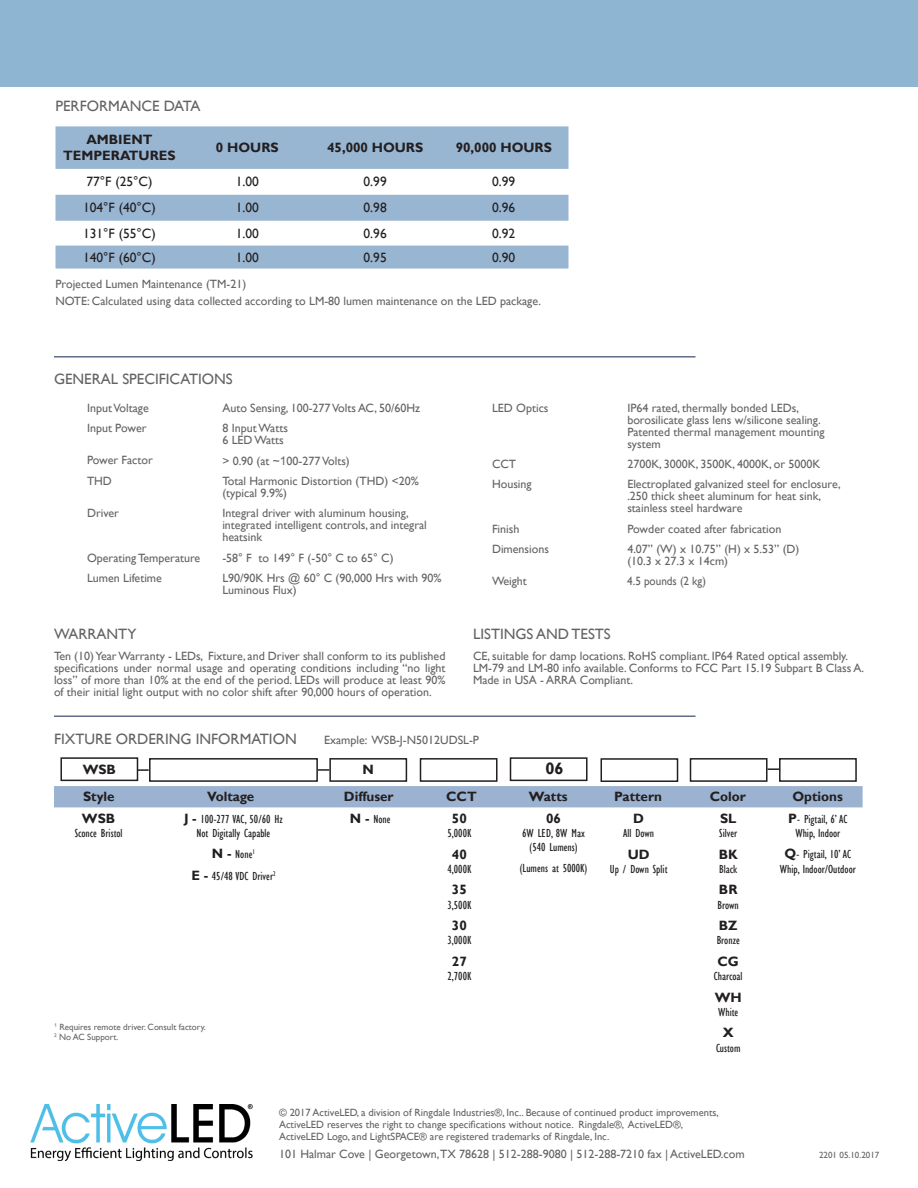
<style>
.page{position:relative;width:918px;height:1188px;background:#fff}
.page>*{position:absolute;margin:0;border:0;box-sizing:border-box;transform-origin:0 0}
.t1{font:700 16.5px "Gill Sans";color:#221e1f}
.t2{font:15px "Gill Sans";color:#636366}
.t3{font:700 13.5px/16.2px "Gill Sans";color:#231f20;text-align:center}
.t4{font:13.5px "Gill Sans";color:#231f20}
.t5{font:12px/12px "Gill Sans";color:#636366}
.t6{font:condensed 12px/14.4px "Gill Sans";color:#231f20;text-align:center}
.t7{font:12px "Gill Sans";color:#636366;scale:.93 1}
.t8{font:10.5px/12px "Gill Sans";color:#636366}
.t9{font:9px/10.8px "Gill Sans";color:#636366}
.s1{font-family:"Arial"}
.s2{font-weight:700;font-stretch:normal;font-size:13.5px}
</style>
<div class="page">
<div style="left:0;top:0;width:918px;height:87px;background:#8eb5d2"></div>
<hr style="left:54px;top:356px;width:642px;height:2px;background:#626c89">
<hr style="left:54px;top:716px;width:642px;height:1px;background:#626c89">
<div style="left:56px;top:126px;width:512px;height:43px;background:#98b5d2"></div>
<div style="left:56px;top:195px;width:512px;height:26px;background:#98b5d2"></div>
<div style="left:56px;top:246px;width:512px;height:23px;background:#98b5d2"></div>
<img style="left:30px;top:1105px;width:223px;height:56px">
<div style="left:54px;top:786px;width:809px;height:21px;background:#9bb2d0"></div>
<div style="left:60px;top:757px;width:78px;height:24px;border:2px solid #231f20"></div>
<div style="left:779px;top:758px;width:78px;height:24px;border:2px solid #231f20"></div>
<div style="left:690px;top:758px;width:78px;height:24px;border:2px solid #231f20"></div>
<div style="left:510px;top:757px;width:78px;height:24px;border:2px solid #231f20"></div>
<div style="left:420px;top:758px;width:78px;height:24px;border:2px solid #231f20"></div>
<div style="left:329px;top:758px;width:78px;height:24px;border:2px solid #231f20"></div>
<div style="left:149px;top:758px;width:169px;height:24px;border:2px solid #231f20"></div>
<svg style="left:318px;top:769px;width:11px;height:2px"></svg>
<svg style="left:768px;top:768px;width:11px;height:2px"></svg>
<svg style="left:137px;top:769px;width:12px;height:2px"></svg>
<div style="left:601px;top:758px;width:77px;height:24px;border:2px solid #231f20"></div>
<p class="t2" style="left:56px;top:97px;width:146px">PERFORMANCE DATA</p>
<p class="t3" style="left:63px;top:132px;width:114px">AMBIENT<br>TEMPERATURES</p>
<p class="t3" style="left:216px;top:140px;width:64px">0 HOURS</p>
<p class="t3" style="left:327px;top:140px;width:98px">45,000 HOURS</p>
<p class="t3" style="left:456px;top:140px;width:98px">90,000 HOURS</p>
<p class="t4" style="left:86px;top:174px;width:68px">77°F (25°C)</p>
<p class="t4" style="left:236px;top:174px;width:25px">1.00</p>
<p class="t4" style="left:364px;top:174px;width:25px">0.99</p>
<p class="t4" style="left:492px;top:174px;width:25px">0.99</p>
<p class="t4" style="left:83px;top:200px;width:74px">104°F (40°C)</p>
<p class="t4" style="left:236px;top:200px;width:25px">1.00</p>
<p class="t4" style="left:364px;top:200px;width:25px">0.98</p>
<p class="t4" style="left:492px;top:200px;width:25px">0.96</p>
<p class="t4" style="left:83px;top:225px;width:74px">131°F (55°C)</p>
<p class="t4" style="left:236px;top:225px;width:25px">1.00</p>
<p class="t4" style="left:364px;top:225px;width:25px">0.96</p>
<p class="t4" style="left:492px;top:225px;width:25px">0.92</p>
<p class="t4" style="left:83px;top:249px;width:74px">140°F (60°C)</p>
<p class="t4" style="left:236px;top:249px;width:25px">1.00</p>
<p class="t4" style="left:364px;top:249px;width:25px">0.95</p>
<p class="t4" style="left:492px;top:249px;width:25px">0.90</p>
<p class="t5" style="left:56px;top:276px;width:487px;line-height:16.5px">Projected Lumen Maintenance (TM-21)<br>NOTE: Calculated using data collected according to LM-80 lumen maintenance on the LED package.</p>
<p class="t2" style="left:54px;top:370px;width:180px">GENERAL SPECIFICATIONS</p>
<p class="t5" style="left:87px;top:402px;width:63px">Input Voltage</p>
<p class="t5" style="left:222px;top:402px;width:199px">Auto Sensing, 100-277 Volts AC, 50/60Hz</p>
<p class="t5" style="left:87px;top:422px;width:61px">Input Power</p>
<p class="t5" style="left:222px;top:422px;width:67px">8 Input Watts<br>6 LED Watts</p>
<p class="t5" style="left:87px;top:455px;width:67px">Power Factor</p>
<p class="t5" style="left:222px;top:455px;width:129px">&gt; 0.90 (at ~<span class="s1">1</span>00-277 Volts)</p>
<p class="t5" style="left:87px;top:475px;width:26px">THD</p>
<p class="t5" style="left:222px;top:475px;width:198px">Total Harmonic Distortion (THD) &lt;20% (typical 9.9%)</p>
<p class="t5" style="left:87px;top:508px;width:33px">Driver</p>
<p class="t5" style="left:222px;top:508px;width:206px">Integral driver with aluminum housing, integrated intelligent controls, and integral heatsink</p>
<p class="t5" style="left:87px;top:552px;width:115px">Operating Temperature</p>
<p class="t5" style="left:222px;top:552px;width:173px">-58° F to 149° F (-50° C to 65° C)</p>
<p class="t5" style="left:87px;top:572px;width:76px">Lumen Lifetime</p>
<p class="t5" style="left:222px;top:572px;width:221px">L90/90K Hrs @ 60° C (90,000 Hrs with 90%<br>Luminous Flux)</p>
<p class="t2" style="left:54px;top:626px;width:84px">WARRANTY</p>
<p class="t5" style="left:54px;top:651px;width:393px;text-align:justify">Ten (10) Year Warranty - LEDs, Fixture, and Driver shall conform to its published specifications under normal usage and operating conditions including “no light loss” of more than 10% at the end of the period. LEDs will produce at least 90% of their initial light output with no color shift after 90,000 hours of operation.</p>
<p class="t5" style="left:492px;top:402px;width:58px">LED Optics</p>
<p class="t5" style="left:627px;top:402px;width:199px">IP64 rated, thermally bonded LEDs, borosilicate glass lens w/silicone sealing.<br>Patented thermal management mounting system</p>
<p class="t5" style="left:492px;top:458px;width:26px">CCT</p>
<p class="t5" style="left:627px;top:458px;width:195px">2700K, 3000K, 3500K, 4000K, or 5000K</p>
<p class="t5" style="left:492px;top:479px;width:41px">Housing</p>
<p class="t5" style="left:627px;top:479px;width:215px">Electroplated galvanized steel for enclosure, .250 thick sheet aluminum for heat sink, stainless steel hardware</p>
<p class="t5" style="left:492px;top:523px;width:29px">Finish</p>
<p class="t5" style="left:627px;top:523px;width:156px">Powder coated after fabrication</p>
<p class="t5" style="left:492px;top:543px;width:59px">Dimensions</p>
<p class="t5" style="left:627px;top:543px;width:174px">4.07” (W) x 10.75” (H) x 5.53” (D) (10.3 x 27.3 x 14cm)</p>
<p class="t5" style="left:492px;top:575px;width:36px">Weight</p>
<p class="t7" style="left:627px;top:574px;width:86px">4.5 pounds (2 kg)</p>
<p class="t2" style="left:473px;top:626px;width:139px">LISTINGS AND TESTS</p>
<p class="t5" style="left:473px;top:651px;width:393px">CE, suitable for damp locations. RoHS compliant. IP64 Rated optical assembly.<br>LM-79 and LM-80 info available. Conforms to FCC Part 15.19 Subpart B Class A.<br>Made in USA - ARRA Compliant.</p>
<p class="t2" style="left:54px;top:730px;width:244px">FIXTURE ORDERING INFORMATION</p>
<p class="t5" style="left:324px;top:734px;width:157px">Example: WSB-J-N5012UDSL-P</p>
<p class="t3" style="left:363px;top:762px;width:13px">N</p>
<h1 class="t1" style="left:545px;top:759px;width:20px">06</h1>
<p class="t3" style="left:83px;top:762px;width:35px">WSB</p>
<p class="t3" style="left:82px;top:811px;width:35px">WSB</p>
<p class="t6" style="left:75px;top:826px;width:49px">Sconce Bristol</p>
<p class="t3" style="left:83px;top:789px;width:33px">Style</p>
<p class="t3" style="left:207px;top:789px;width:49px">Voltage</p>
<p class="t3" style="left:344px;top:789px;width:51px">Diffuser</p>
<p class="t3" style="left:446px;top:789px;width:32px">CCT</p>
<p class="t3" style="left:529px;top:789px;width:40px">Watts</p>
<p class="t3" style="left:614px;top:789px;width:49px">Pattern</p>
<p class="t3" style="left:710px;top:789px;width:38px">Color</p>
<p class="t3" style="left:792px;top:789px;width:52px">Options</p>
<p class="t6" style="left:350px;top:811px;width:42px"><span class="s2">N -</span> None</p>
<p class="t3" style="left:546px;top:810px;width:16px">06</p>
<p class="t6" style="left:522px;top:826px;width:64px">6W LED, 8W Max (540 Lumens)</p>
<p class="t6" style="left:520px;top:861px;width:69px">(Lumens at 5000K)</p>
<p class="t6" style="left:184px;top:811px;width:100px"><span class="s2">J -</span> 100-277 VAC, 50/60 Hz<br>Not Digitally Capable</p>
<p class="t6" style="left:191px;top:844px;width:86px;line-height:21.3px"><span class="s2">N -</span> None<sup>1<br></sup><span class="s2">E -</span> 45/48 VDC Driver<sup>2</sup></p>
<p class="t6" style="left:788px;top:811px;width:61px"><span class="s2">P</span>- Pigtail, 6’ AC<br>Whip, Indoor</p>
<p class="t6" style="left:780px;top:847px;width:77px"><span class="s2">Q</span>- Pigtail, 10’ AC<br>Whip, Indoor/Outdoor</p>
<p class="t3" style="left:452px;top:811px;width:16px">50</p>
<p class="t6" style="left:447px;top:826px;width:25px">5,000K</p>
<p class="t3" style="left:452px;top:846px;width:16px">40</p>
<p class="t6" style="left:447px;top:862px;width:25px">4,000K</p>
<p class="t3" style="left:452px;top:882px;width:16px">35</p>
<p class="t6" style="left:447px;top:898px;width:25px">3,500K</p>
<p class="t3" style="left:452px;top:918px;width:16px">30</p>
<p class="t6" style="left:447px;top:933px;width:25px">3,000K</p>
<p class="t3" style="left:452px;top:954px;width:16px">27</p>
<p class="t6" style="left:447px;top:969px;width:25px">2,700K</p>
<p class="t3" style="left:720px;top:811px;width:18px">SL</p>
<p class="t6" style="left:719px;top:826px;width:19px">Silver</p>
<p class="t3" style="left:719px;top:846px;width:21px">BK</p>
<p class="t6" style="left:719px;top:862px;width:20px">Black</p>
<p class="t3" style="left:719px;top:882px;width:20px">BR</p>
<p class="t6" style="left:718px;top:898px;width:23px">Brown</p>
<p class="t3" style="left:719px;top:918px;width:20px">BZ</p>
<p class="t6" style="left:717px;top:933px;width:25px">Bronze</p>
<p class="t3" style="left:718px;top:954px;width:23px">CG</p>
<p class="t6" style="left:714px;top:969px;width:30px">Charcoal</p>
<p class="t3" style="left:715px;top:989px;width:28px">WH</p>
<p class="t6" style="left:718px;top:1005px;width:22px">White</p>
<p class="t3" style="left:723px;top:1025px;width:12px">X</p>
<p class="t6" style="left:716px;top:1041px;width:26px">Custom</p>
<p class="t3" style="left:633px;top:811px;width:12px">D</p>
<p class="t6" style="left:623px;top:826px;width:32px">All Down</p>
<p class="t3" style="left:628px;top:846px;width:23px">UD</p>
<p class="t6" style="left:610px;top:862px;width:59px">Up / Down Split</p>
<p class="t9" style="left:54px;top:1021px;width:153px"><sup>1</sup> Requires remote driver. Consult factory.<br><sup>2</sup> No AC Support.</p>
<p class="t8" style="left:279px;top:1107px;width:441px">© 2017 ActiveLED, a division of Ringdale Industries®, Inc.. Because of continued product improvements,<br>ActiveLED reserves the right to change specifications without notice. Ringdale®, ActiveLED®,<br>ActiveLED Logo, and LightSPACE® are registered trademarks of Ringdale, Inc.</p>
<p class="t5" style="left:279px;top:1149px;width:467px">101 Halmar Cove | Georgetown,TX 78628 | 512-288-9080 | 512-288-7210 fax | ActiveLED.com</p>
<p class="t9" style="left:819px;top:1150px;width:62px">2201 05.10.2017</p>
</div>
